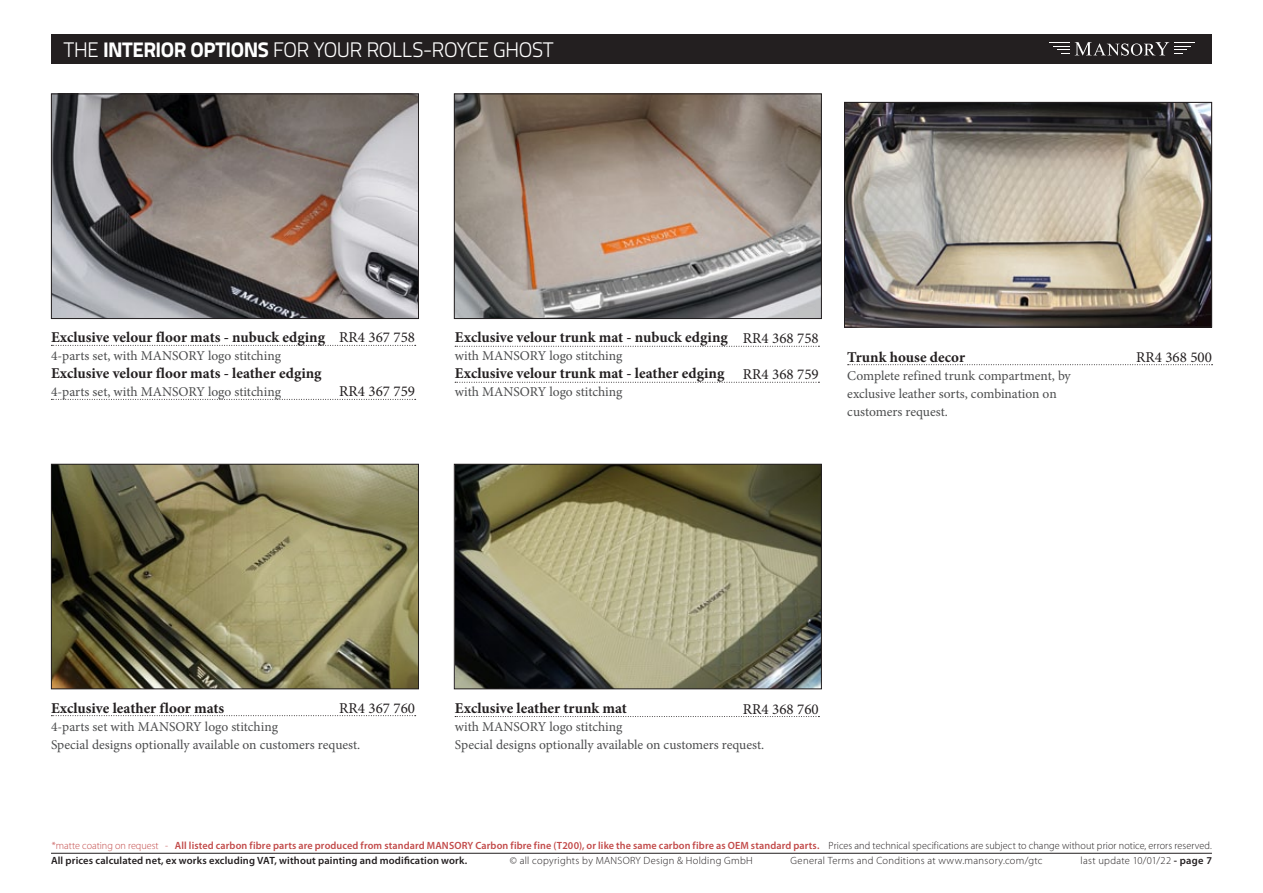
<style>
.page{position:relative;width:1263px;height:893px;background:#fff}
.page>*{position:absolute;margin:0;border:0;box-sizing:border-box;transform-origin:0 0}
.nadpis{font:300 21px "Titillium Text 22 L";letter-spacing:-.03em;color:#fff}
.name_of_product{font:700 15px "Minion Pro";color:#231f20}
.NR{font:15px "Minion Pro";color:#231f20}
.description{font:13.5px/18px "Minion Pro";color:#4b4c4d}
.t1{font:600 10.5px/15px "Myriad Pro";letter-spacing:.015em;color:#c24a49}
.t2{font:300 10.5px "Myriad Pro";letter-spacing:.03em;color:#231f20}
.s1{font-weight:800}
.s2{font-weight:300}
.s3{font-weight:300;color:#231f20}
.s4{color:#231f20}
.s5{font-weight:600}
</style>
<div class="page">
<div style="left:51px;top:34px;width:1161px;height:30px;background:#231f20"></div>
<svg style="left:1049px;top:42px;width:20px;height:12px"></svg>
<svg style="left:1075px;top:42px;width:120px;height:14px"></svg>
<hr style="left:51px;top:853px;width:1161px;height:1px;background:#231f20">
<img style="left:846px;top:104px;width:364px;height:221px">
<div style="left:844px;top:102px;width:368px;height:225px;border:1px solid #231f20"></div>
<svg style="left:848px;top:364px;width:364px;height:1px"></svg>
<img style="left:53px;top:96px;width:364px;height:221px">
<div style="left:51px;top:94px;width:368px;height:225px;border:1px solid #231f20"></div>
<img style="left:53px;top:466px;width:364px;height:221px">
<div style="left:51px;top:464px;width:368px;height:225px;border:1px solid #231f20"></div>
<img style="left:456px;top:96px;width:364px;height:221px">
<div style="left:454px;top:94px;width:368px;height:225px;border:1px solid #231f20"></div>
<img style="left:456px;top:466px;width:364px;height:221px">
<div style="left:454px;top:464px;width:368px;height:225px;border:1px solid #231f20"></div>
<svg style="left:51px;top:345px;width:365px;height:1px"></svg>
<svg style="left:51px;top:399px;width:365px;height:1px"></svg>
<svg style="left:51px;top:715px;width:365px;height:1px"></svg>
<svg style="left:455px;top:346px;width:364px;height:1px"></svg>
<svg style="left:455px;top:382px;width:364px;height:1px"></svg>
<svg style="left:455px;top:716px;width:364px;height:1px"></svg>
<p class="nadpis" style="left:64px;top:34px;width:491px">THE <span class="s1">INTERIOR OPTIONS</span> FOR YOUR ROLLS-ROYCE GHOST</p>
<p class="name_of_product" style="left:51px;top:327px;width:276px">Exclusive velour floor mats - nubuck edging</p>
<p class="description" style="left:51px;top:347px;width:232px">4-parts set, with MANSORY logo stitching</p>
<p class="name_of_product" style="left:51px;top:363px;width:272px">Exclusive velour floor mats - leather edging</p>
<p class="description" style="left:51px;top:383px;width:232px">4-parts set, with MANSORY logo stitching</p>
<p class="NR" style="left:339px;top:328px;width:77px">RR4 367 758</p>
<p class="NR" style="left:339px;top:382px;width:77px">RR4 367 759</p>
<p class="name_of_product" style="left:455px;top:327px;width:274px">Exclusive velour trunk mat - nubuck edging</p>
<p class="description" style="left:455px;top:347px;width:169px">with MANSORY logo stitching</p>
<p class="name_of_product" style="left:455px;top:363px;width:271px">Exclusive velour trunk mat - leather edging</p>
<p class="description" style="left:455px;top:383px;width:169px">with MANSORY logo stitching</p>
<p class="NR" style="left:743px;top:328px;width:77px">RR4 368 758</p>
<p class="NR" style="left:743px;top:364px;width:77px">RR4 368 759</p>
<p class="name_of_product" style="left:847px;top:346px;width:119px">Trunk house decor</p>
<p class="NR" style="left:1136px;top:347px;width:77px">RR4 368 500</p>
<p class="description" style="left:847px;top:366px;width:225px">Complete refined trunk compartment, by exclusive leather sorts, combination on customers request.</p>
<p class="name_of_product" style="left:51px;top:697px;width:175px">Exclusive leather floor mats</p>
<p class="description" style="left:51px;top:717px;width:228px">4-parts set with MANSORY logo stitching</p>
<p class="description" style="left:51px;top:735px;width:311px">Special designs optionally available on customers request.</p>
<p class="NR" style="left:339px;top:698px;width:77px">RR4 367 760</p>
<p class="name_of_product" style="left:455px;top:697px;width:174px">Exclusive leather trunk mat</p>
<p class="description" style="left:455px;top:717px;width:169px">with MANSORY logo stitching</p>
<p class="description" style="left:455px;top:735px;width:311px">Special designs optionally available on customers request.</p>
<p class="NR" style="left:743px;top:699px;width:77px">RR4 368 760</p>
<p class="t1" style="left:51px;top:837px;width:1162px"><span class="s2">*matte coating on request -</span> All listed carbon fibre parts are produced from standard MANSORY Carbon fibre fine (T200), or like the same carbon fibre as OEM standard parts. <span class="s3">Prices and technical specifications are subject to change without prior notice, errors reserved.<br></span><span class="s4">All prices calculated net, ex works excluding VAT, without painting and modification work.</span></p>
<p class="t2" style="left:510px;top:854px;width:244px">© all copyrights by MANSORY Design &amp; Holding GmbH</p>
<p class="t2" style="left:791px;top:854px;width:253px">General Terms and Conditions at www.mansory.com/gtc</p>
<p class="t2" style="left:1080px;top:854px;width:133px">last update 10/01/22 <span class="s5">- page 7</span></p>
</div>
